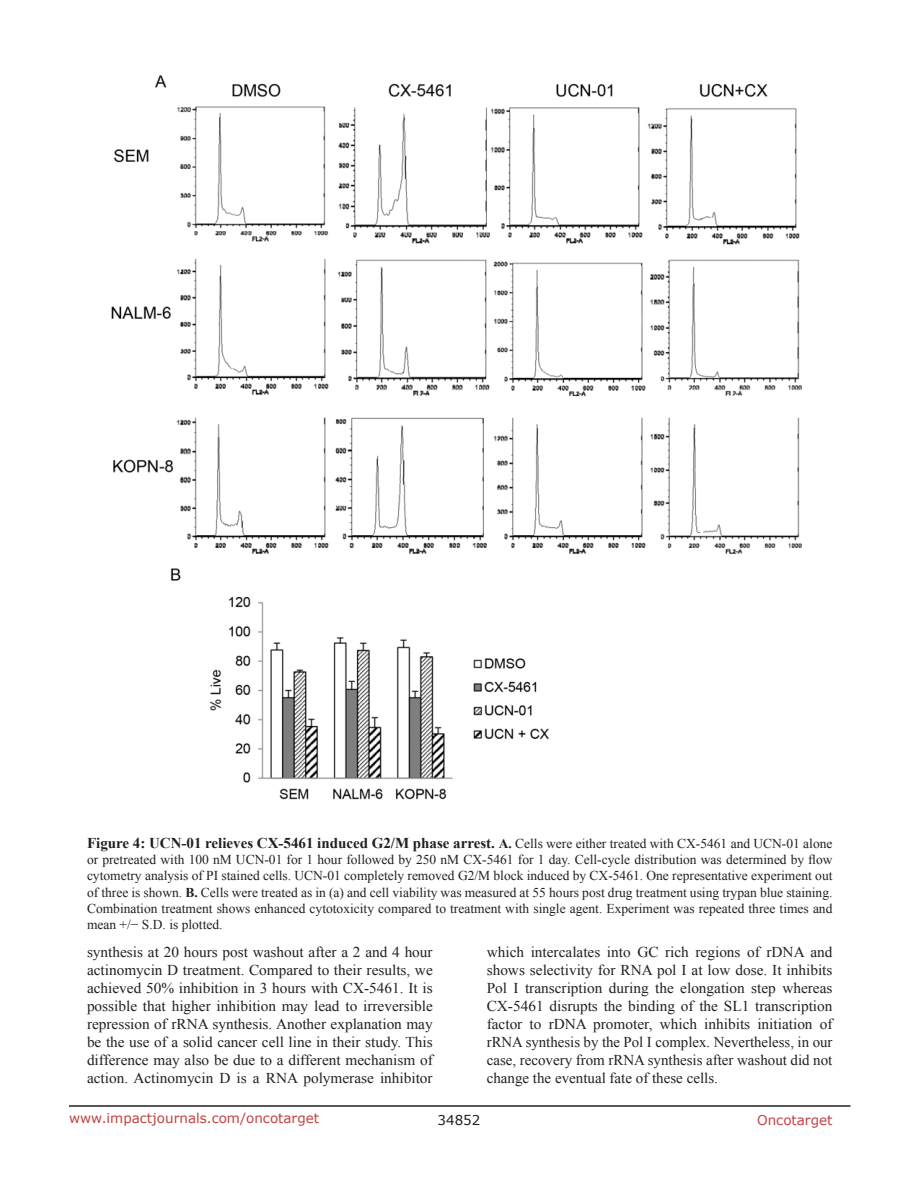
<style>
.page{position:relative;width:918px;height:1188px;background:#fff}
.page>*{position:absolute;margin:0;border:0;box-sizing:border-box;transform-origin:0 0}
.BodyText{font:15px/18px "Times New Roman";color:#231f20;text-align:justify}
.FigureText{font:700 15px "Times New Roman";color:#231f20}
.FigureText-2{font:13.5px/16.2px "Times New Roman";color:#231f20;text-align:justify}
.t1{font:13.5px "Verdana";color:#c24141}
.t2{font:13.5px "Verdana";color:#231f20}
.s1{font-size:13.5px}
.s2{font-weight:400;font-size:13.5px}
.s3{font-weight:700}
</style>
<div class="page">
<hr style="left:69px;top:1105px;width:781px;height:2px;background:#231f20">
<img style="left:111px;top:75px;width:691px;height:725px">
<p class="FigureText" style="left:87px;top:833px;width:747px">Figure 4: UCN-01 relieves CX-5461 induced G2/M phase arrest. <span class="s1">A.</span> <span class="s2">Cells were either treated with CX-5461 and UCN-01 alone</span></p>
<p class="FigureText-2" style="left:87px;top:851px;width:747px">or pretreated with 100 nM UCN-01 for 1 hour followed by 250 nM CX-5461 for 1 day. Cell-cycle distribution was determined by flow cytometry analysis of PI stained cells. UCN-01 completely removed G2/M block induced by CX-5461. One representative experiment out of three is shown. <span class="s3">B.</span> Cells were treated as in (a) and cell viability was measured at 55 hours post drug treatment using trypan blue staining.<br>Combination treatment shows enhanced cytotoxicity compared to treatment with single agent. Experiment was repeated three times and mean +/− S.D. is plotted.</p>
<p class="BodyText" style="left:87px;top:943px;width:347px">synthesis at 20 hours post washout after a 2 and 4 hour actinomycin D treatment. Compared to their results, we achieved 50% inhibition in 3 hours with CX-5461. It is possible that higher inhibition may lead to irreversible repression of rRNA synthesis. Another explanation may be the use of a solid cancer cell line in their study. This difference may also be due to a different mechanism of action. Actinomycin D is a RNA polymerase inhibitor</p>
<p class="BodyText" style="left:487px;top:943px;width:347px">which intercalates into GC rich regions of rDNA and shows selectivity for RNA pol I at low dose. It inhibits Pol I transcription during the elongation step whereas CX-5461 disrupts the binding of the SL1 transcription factor to rDNA promoter, which inhibits initiation of rRNA synthesis by the Pol I complex. Nevertheless, in our case, recovery from rRNA synthesis after washout did not change the eventual fate of these cells.</p>
<p class="t1" style="left:69px;top:1109px;width:252px">www.impactjournals.com/oncotarget</p>
<p class="t2" style="left:438px;top:1111px;width:44px">34852</p>
<p class="t1" style="left:757px;top:1111px;width:77px">Oncotarget</p>
</div>
